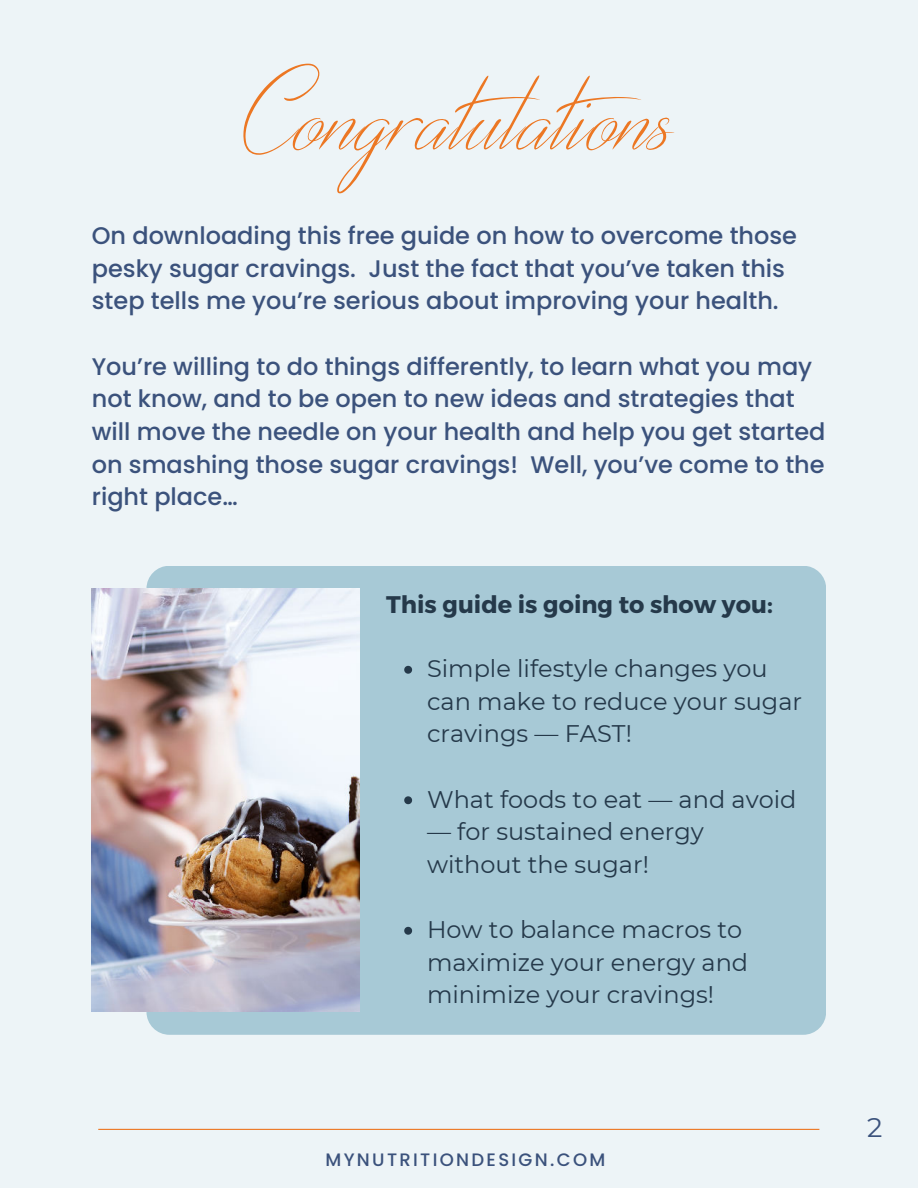
<style>
.page{position:relative;width:918px;height:1188px;background:#edf4f7}
.page>*{position:absolute;margin:0;border:0;box-sizing:border-box;transform-origin:0 0}
.t1{font:130.95px "Distant Stroke";letter-spacing:.01em;color:#ec7723}
.t2{font:27px "Montserrat";color:#3b527c}
.t3{font:500 24px/32.7px "Poppins";color:#3b527c}
.t4{font:24px/32.7px "Montserrat";color:#25394a}
.t5{font:700 24px "Montserrat";color:#25394a}
.t6{font:500 18px "Poppins";letter-spacing:.13em;color:#3b527c}
</style>
<div class="page">
<div style="left:146px;top:566px;width:680px;height:469px;background:#a7c9d6;border-radius:23px"></div>
<img style="left:92px;top:589px;width:268px;height:423px">
<svg style="left:404px;top:666px;width:8px;height:8px"></svg>
<svg style="left:404px;top:796px;width:8px;height:8px"></svg>
<svg style="left:404px;top:927px;width:8px;height:8px"></svg>
<hr style="left:98px;top:1129px;width:721px;height:1px;background:#ec7723">
<h1 class="t1" style="left:245px;top:48px;width:429px">Congratulations</h1>
<p class="t3" style="left:92px;top:220px;width:707px">On downloading this free guide on how to overcome those pesky sugar cravings. Just the fact that you’ve taken this step tells me you’re serious about improving your health.</p>
<p class="t3" style="left:92px;top:350px;width:735px">You’re willing to do things differently, to learn what you may not know, and to be open to new ideas and strategies that will move the needle on your health and help you get started on smashing those sugar cravings! Well, you’ve come to the right place…</p>
<p class="t5" style="left:386px;top:590px;width:388px">This guide is going to show you:</p>
<p class="t4" style="left:427px;top:651px;width:377px">Simple lifestyle changes you can make to reduce your sugar cravings — FAST!</p>
<p class="t4" style="left:427px;top:782px;width:371px">What foods to eat — and avoid</p>
<p class="t4" style="left:427px;top:814px;width:278px">— for sustained energy without the sugar!</p>
<p class="t4" style="left:427px;top:912px;width:323px">How to balance macros to maximize your energy and minimize your cravings!</p>
<p class="t6" style="left:326px;top:1150px;width:281px">MYNUTRITIONDESIGN.COM</p>
<p class="t2" style="left:867px;top:1109px;width:17px">2</p>
</div>
